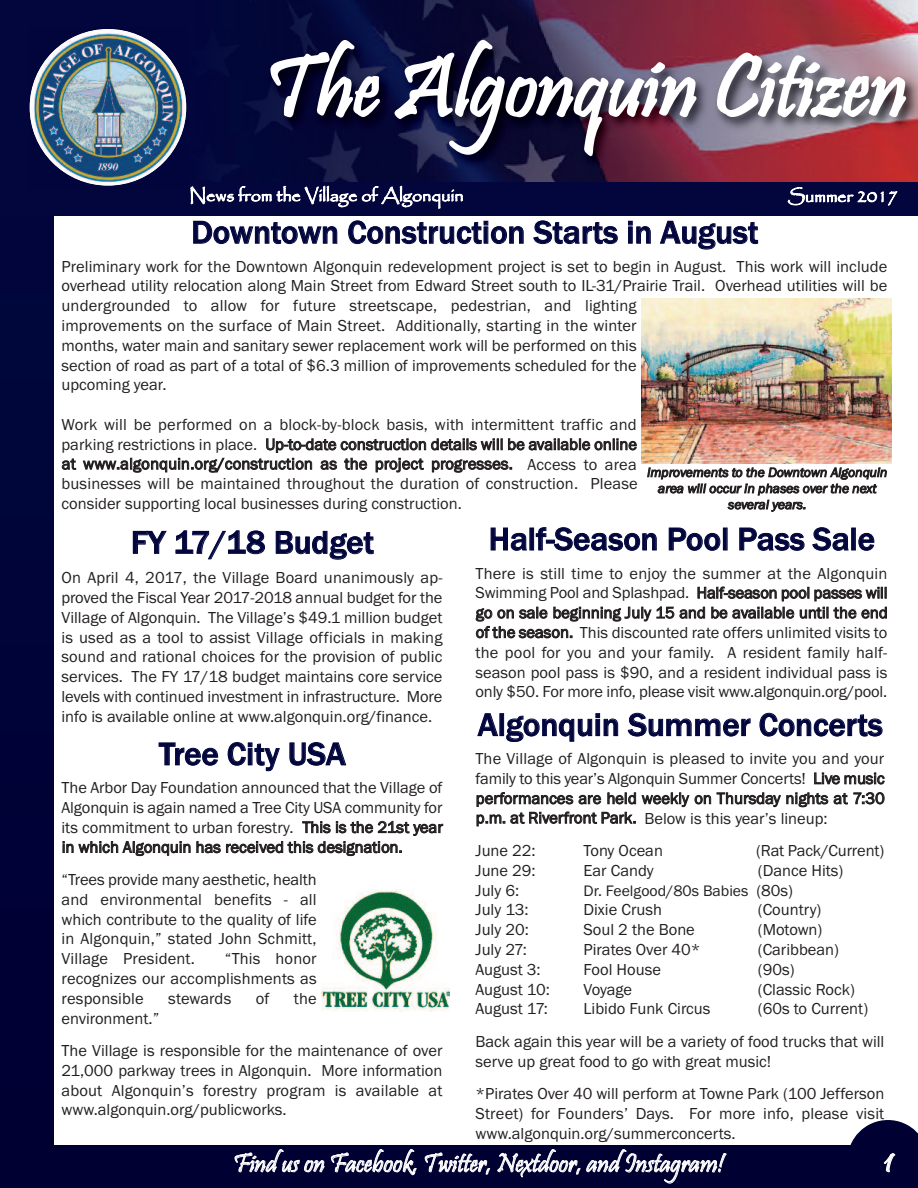
<style>
.page{position:relative;width:918px;height:1188px;background:#fff}
.page>*{position:absolute;margin:0;border:0;box-sizing:border-box;transform-origin:0 0}
.t1{font:90px "Pristina";color:#fff}
.t2{font:36px "Pristina";color:#fff}
.t3{font:500 33px "Franklin Gothic";color:#02063d}
.t4{font:27px "Pristina";color:#fff}
.t5{font:18px "Papyrus";color:#fff}
.t6{font:16.5px/19.8px "Franklin Gothic";color:#231f20;text-align:justify}
.t7{font:15.75px "Franklin Gothic";color:#231f20}
.t8{font:italic 13.5px/16.2px "Franklin Gothic";color:#231f20;text-align:center}
.s1{font-size:16.5px}
</style>
<div class="page">
<div style="left:0;top:201px;width:54px;height:987px;background:#000337"></div>
<img style="left:190px;top:0;width:728px;height:182px">
<img style="left:192px;top:33px;width:726px;height:149px">
<div style="left:0;top:0;width:190px;height:216px;background:#02063d"></div>
<div style="left:0;top:182px;width:918px;height:34px;background:#02063d"></div>
<img style="left:30px;top:29px;width:156px;height:157px">
<div style="left:27px;top:1145px;width:891px;height:43px;background:#000032"></div>
<svg style="left:850px;top:1120px;width:68px;height:25px"></svg>
<img style="left:641px;top:298px;width:251px;height:166px">
<img style="left:321px;top:889px;width:129px;height:123px">
<h1 class="t1" style="left:265px;top:31px;width:644px">The Algonquin Citizen</h1>
<p class="t5" style="left:189px;top:184px;width:276px">News from the Village of Algonquin</p>
<p class="t5" style="left:788px;top:185px;width:112px">Summer 2017</p>
<h3 class="t3" style="left:191px;top:213px;width:569px">Downtown Construction Starts in August</h3>
<p class="t6" style="left:62px;top:256px;width:827px;text-align:left">Preliminary work for the Downtown Algonquin redevelopment project is set to begin in August. This work will include overhead utility relocation along Main Street from Edward Street south to IL-31/Prairie Trail. Overhead utilities will be undergrounded to allow for future streetscape, pedestrian, and lighting<br>improvements on the surface of Main Street. Additionally, starting in the winter<br>months, water main and sanitary sewer replacement work will be performed on this<br>section of road as part of a total of $6.3 million of improvements scheduled for the<br>upcoming year.</p>
<p class="t6" style="left:61px;top:414px;width:578px">Work will be performed on a block-by-block basis, with intermittent traffic and parking restrictions in place. Up-to-date construction details will be available online at www.algonquin.org/construction as the project progresses. Access to area businesses will be maintained throughout the duration of construction. Please consider supporting local businesses during construction.</p>
<p class="t8" style="left:647px;top:464px;width:242px">Improvements to the Downtown Algonquin area will occur in phases over the next several years.</p>
<h3 class="t3" style="left:489px;top:519px;width:388px">Half-Season Pool Pass Sale</h3>
<p class="t6" style="left:475px;top:563px;width:414px">There is still time to enjoy the summer at the Algonquin Swimming Pool and Splashpad. Half-season pool passes will go on sale beginning July 15 and be available until the end of the season. This discounted rate offers unlimited visits to the pool for you and your family. A resident family half&shy;season pool pass is $90, and a resident individual pass is only $50. For more info, please visit www.algonquin.org/pool.</p>
<h3 class="t3" style="left:131px;top:523px;width:245px">FY 17/18 Budget</h3>
<p class="t6" style="left:61px;top:568px;width:383px">On April 4, 2017, the Village Board unanimously ap&shy;proved the Fiscal Year 2017-2018 annual budget for the Village of Algonquin. The Village’s $49.1 million budget is used as a tool to assist Village officials in making sound and rational choices for the provision of public services. The FY 17/18 budget maintains core service levels with continued investment in infrastructure. More info is available online at www.algonquin.org/finance.</p>
<h3 class="t3" style="left:478px;top:705px;width:406px">Algonquin Summer Concerts</h3>
<p class="t6" style="left:476px;top:749px;width:411px">The Village of Algonquin is pleased to invite you and your family to this year’s Algonquin Summer Concerts! Live music performances are held weekly on Thursday nights at 7:30 p.m. at Riverfront Park. Below is this year’s lineup:</p>
<p class="t6" style="left:476px;top:840px;width:62px">June 22:</p>
<p class="t6" style="left:584px;top:840px;width:81px">Tony Ocean</p>
<p class="t6" style="left:756px;top:840px;width:130px">(Rat Pack/Current)</p>
<p class="t6" style="left:476px;top:860px;width:62px">June 29:</p>
<p class="t6" style="left:584px;top:860px;width:72px">Ear Candy</p>
<p class="t6" style="left:758px;top:860px;width:87px">(Dance Hits)</p>
<p class="t6" style="left:476px;top:880px;width:45px">July 6:</p>
<p class="t7" style="left:584px;top:881px;width:211px">Dr. Feelgood/80s Babies <span class="s1">(80s)</span></p>
<p class="t6" style="left:475px;top:900px;width:55px">July 13:</p>
<p class="t6" style="left:584px;top:900px;width:80px">Dixie Crush</p>
<p class="t6" style="left:758px;top:900px;width:65px">(Country)</p>
<p class="t6" style="left:475px;top:920px;width:55px">July 20:</p>
<p class="t6" style="left:583px;top:920px;width:113px">Soul 2 the Bone</p>
<p class="t6" style="left:758px;top:920px;width:66px">(Motown)</p>
<p class="t6" style="left:475px;top:939px;width:53px">July 27:</p>
<p class="t6" style="left:583px;top:939px;width:119px">Pirates Over 40*</p>
<p class="t6" style="left:758px;top:939px;width:83px">(Caribbean)</p>
<p class="t6" style="left:475px;top:959px;width:67px">August 3:</p>
<p class="t6" style="left:583px;top:959px;width:79px">Fool House</p>
<p class="t6" style="left:758px;top:959px;width:38px">(90s)</p>
<p class="t6" style="left:475px;top:979px;width:76px">August 10:</p>
<p class="t6" style="left:583px;top:979px;width:50px">Voyage</p>
<p class="t6" style="left:758px;top:979px;width:99px">(Classic Rock)</p>
<p class="t6" style="left:475px;top:999px;width:74px">August 17:</p>
<p class="t6" style="left:583px;top:999px;width:128px">Libido Funk Circus</p>
<h3 class="t3" style="left:159px;top:734px;width:188px">Tree City USA</h3>
<p class="t6" style="left:61px;top:778px;width:383px">The Arbor Day Foundation announced that the Village of Algonquin is again named a Tree City USA community for its commitment to urban forestry. This is the 21st year in which Algonquin has received this designation.</p>
<p class="t6" style="left:61px;top:869px;width:257px">“Trees provide many aesthetic, health and environmental benefits - all which contribute to the quality of life in Algonquin,” stated John Schmitt, Village President.</p>
<p class="t6" style="left:61px;top:949px;width:257px;text-indent:163px">“This honor recognizes our accomplishments as responsible</p>
<p class="t6" style="left:168px;top:988px;width:65px">stewards</p>
<p class="t6" style="left:256px;top:988px;width:15px">of</p>
<p class="t6" style="left:294px;top:988px;width:24px">the</p>
<p class="t6" style="left:61px;top:1002px;width:383px;line-height:32.4px">environment.”<br>The Village is responsible for the maintenance of over</p>
<p class="t6" style="left:61px;top:1060px;width:383px">21,000 parkway trees in Algonquin. More information about Algonquin’s forestry program is available at www.algonquin.org/publicworks.</p>
<p class="t6" style="left:475px;top:993px;width:410px;line-height:32.4px;text-indent:282px">(60s to Current)<br>Back again this year will be a variety of food trucks that will</p>
<p class="t6" style="left:475px;top:1045px;width:410px;line-height:32.4px">serve up great food to go with great music!<br>*Pirates Over 40 will perform at Towne Park (100 Jefferson</p>
<p class="t6" style="left:475px;top:1103px;width:410px">Street) for Founders’ Days. For more info, please visit www.algonquin.org/summerconcerts.</p>
<h3 class="t4" style="left:233px;top:1146px;width:492px">Find us on Facebook, Twitter, Nextdoor, and Instagram!</h3>
<h2 class="t2" style="left:884px;top:1138px;width:11px">1</h2>
</div>
